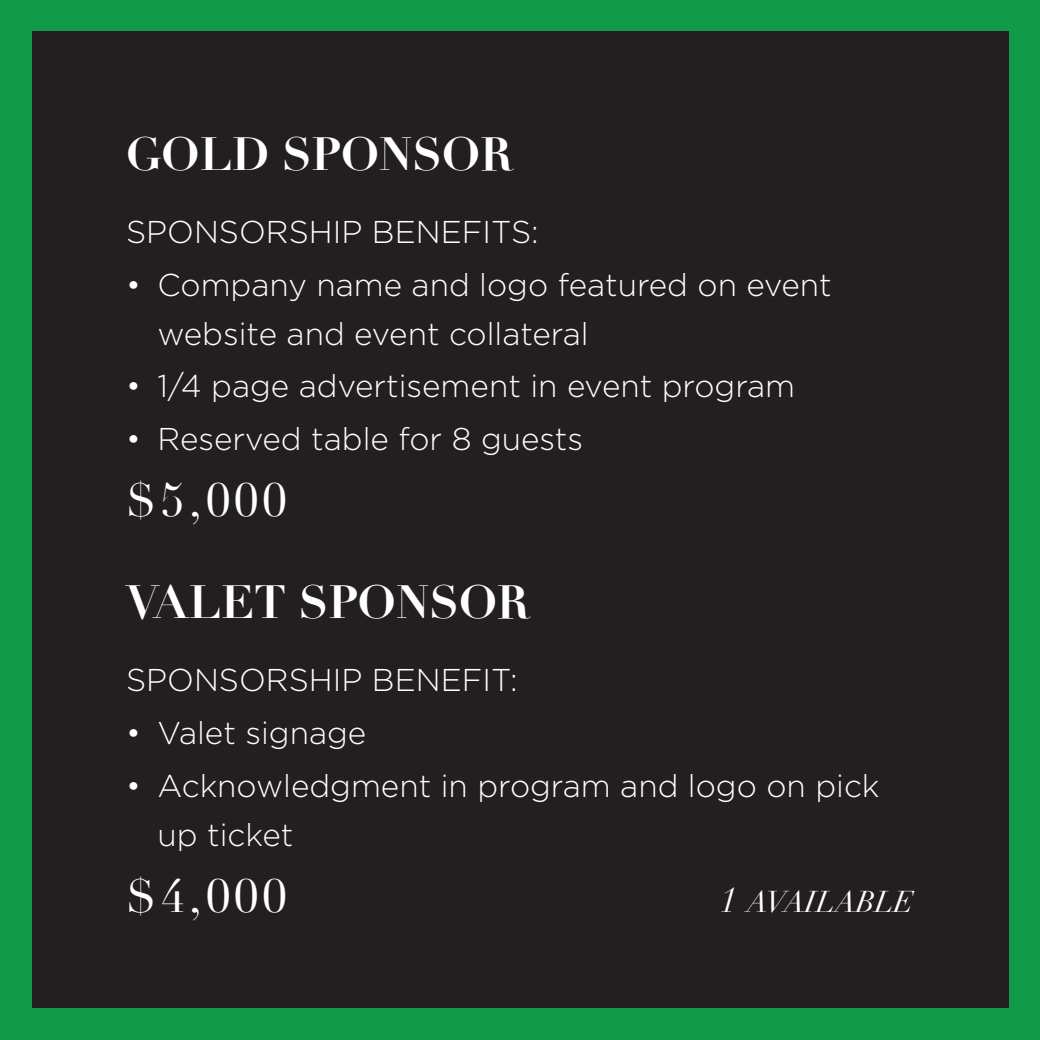
<style>
.page{position:relative;width:1040px;height:1040px;background:#fff}
.page>*{position:absolute;margin:0;border:0;box-sizing:border-box;transform-origin:0 0}
.t1{font:700 45.5px "Didot";color:#fff}
.t2{font:45.5px "Didot";letter-spacing:.1em;color:#fff}
.t3{font:300 31.5px/49px "Gotham";color:#fff}
.t4{font:italic 29.4px "Didot";color:#fff}
.s1{font-size:35px}
</style>
<div class="page">
<div style="left:0;top:0;width:1040px;height:1040px;background:linear-gradient(to right,#119a48,#119948)"></div>
<div style="left:32px;top:32px;width:976px;height:976px;background:#231f20"></div>
<p class="t1" style="left:126px;top:126px;width:388px">GOLD SPONSOR</p>
<p class="t3" style="left:126px;top:206px;width:414px">SPONSORSHIP BENEFITS:</p>
<p class="t3" style="left:158px;top:259px;width:675px;text-indent:-32px">• Company name and logo featured on event website and event collateral</p>
<p class="t3" style="left:126px;top:361px;width:670px">• 1/4 page advertisement in event program</p>
<p class="t3" style="left:126px;top:414px;width:458px">• Reserved table for 8 guests</p>
<p class="t2" style="left:126px;top:473px;width:162px">$5,000</p>
<p class="t1" style="left:126px;top:574px;width:405px">VALET SPONSOR</p>
<p class="t3" style="left:126px;top:654px;width:393px">SPONSORSHIP BENEFIT:</p>
<p class="t3" style="left:126px;top:707px;width:242px">• Valet signage</p>
<p class="t3" style="left:158px;top:760px;width:723px;text-indent:-32px">• Acknowledgment in program and logo on pick up ticket</p>
<p class="t2" style="left:126px;top:868px;width:162px">$4,000</p>
<p class="t4" style="left:719px;top:883px;width:196px"><span class="s1">1</span> AVAILABLE</p>
</div>
